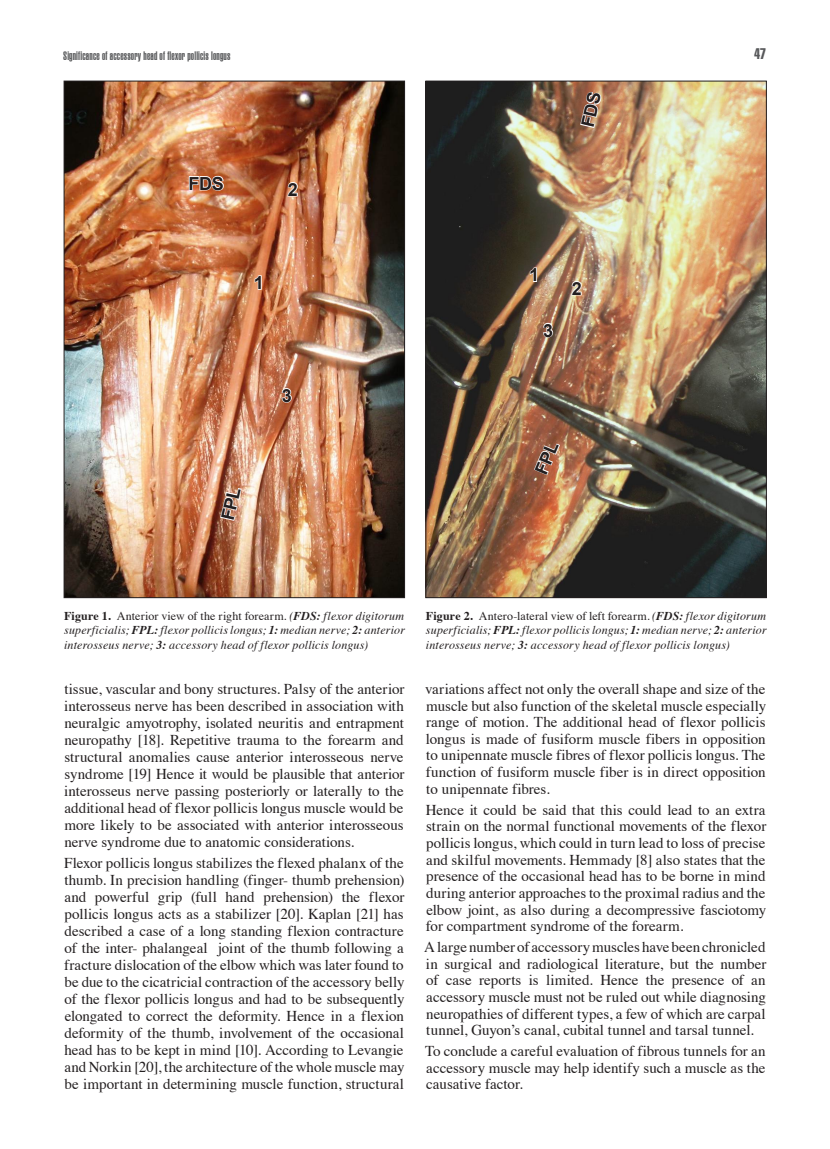
<style>
.page{position:relative;width:830px;height:1149px;background:#fff}
.page>*{position:absolute;margin:0;border:0;box-sizing:border-box;transform-origin:0 0}
.t1{font:700 18px "Arial";color:#231f20}
.t2{font:15px/17px "Times";color:#231f20;text-align:justify}
.t3{font:15px "Helvetica Compressed Extra";color:#57585a}
.t4{font:italic 12px/14.4px "Times";letter-spacing:.01em;color:#231f20;text-align:justify}
.t5{font:12px "Helvetica Compressed Ultra";letter-spacing:.015em;color:#57585a}
.s1{font-weight:700;font-style:normal}
.s2{font-style:normal}
.s3{font-weight:700}
</style>
<div class="page">
<img style="left:66px;top:83px;width:336px;height:512px">
<svg style="left:188px;top:175px;width:37px;height:16px"></svg>
<svg style="left:280px;top:387px;width:12px;height:16px"></svg>
<svg style="left:286px;top:181px;width:13px;height:16px"></svg>
<svg style="left:254px;top:274px;width:8px;height:16px"></svg>
<img style="left:427px;top:83px;width:337px;height:512px">
<svg style="left:542px;top:322px;width:11px;height:16px"></svg>
<svg style="left:570px;top:280px;width:12px;height:16px"></svg>
<svg style="left:529px;top:267px;width:8px;height:15px"></svg>
<svg style="left:219px;top:486px;width:23px;height:35px"></svg>
<svg style="left:579px;top:92px;width:23px;height:37px"></svg>
<svg style="left:532px;top:440px;width:28px;height:36px"></svg>
<p class="t5" style="left:63px;top:48px;width:168px">Significance of accessory head of flexor pollicis longus</p>
<p class="t3" style="left:754px;top:44px;width:13px">47</p>
<p class="t1" style="left:188px;top:171px;width:37px">FDS</p>
<p class="t1" style="left:288px;top:177px;width:12px">2</p>
<p class="t1" style="left:254px;top:271px;width:12px">1</p>
<p class="t1" style="left:281px;top:383px;width:12px">3</p>
<p class="t1" style="left:529px;top:263px;width:12px">1</p>
<p class="t1" style="left:543px;top:318px;width:12px">3</p>
<p class="t1" style="left:571px;top:276px;width:12px">2</p>
<p class="t4" style="left:64px;top:607px;width:342px"><span class="s1">Figure 1.</span> <span class="s2">Anterior view of the right forearm.</span> (<span class="s3">FDS:</span> flexor digitorum superficialis; <span class="s3">FPL:</span> flexor pollicis longus; <span class="s3">1:</span> median nerve; <span class="s3">2:</span> anterior interosseus nerve; <span class="s3">3:</span> accessory head of flexor pollicis longus)</p>
<p class="t2" style="left:64px;top:679px;width:341px">tissue, vascular and bony structures. Palsy of the anterior interosseus nerve has been described in association with neuralgic amyotrophy, isolated neuritis and entrapment neuropathy [18]. Repetitive trauma to the forearm and structural anomalies cause anterior interosseous nerve syndrome [19] Hence it would be plausible that anterior interosseus nerve passing posteriorly or laterally to the additional head of flexor pollicis longus muscle would be more likely to be associated with anterior interosseous nerve syndrome due to anatomic considerations.</p>
<p class="t2" style="left:64px;top:853px;width:342px">Flexor pollicis longus stabilizes the flexed phalanx of the thumb. In precision handling (finger- thumb prehension) and powerful grip (full hand prehension) the flexor pollicis longus acts as a stabilizer [20]. Kaplan [21] has described a case of a long standing flexion contracture of the inter- phalangeal joint of the thumb following a fracture dislocation of the elbow which was later found to be due to the cicatricial contraction of the accessory belly of the flexor pollicis longus and had to be subsequently elongated to correct the deformity. Hence in a flexion deformity of the thumb, involvement of the occasional head has to be kept in mind [10]. According to Levangie and Norkin [20], the architecture of the whole muscle may be important in determining muscle function, structural</p>
<p class="t4" style="left:425px;top:607px;width:342px"><span class="s1">Figure 2.</span> <span class="s2">Antero-lateral view of left forearm.</span> (<span class="s3">FDS:</span> flexor digitorum superficialis; <span class="s3">FPL:</span> flexor pollicis longus; <span class="s3">1:</span> median nerve; <span class="s3">2:</span> anterior interosseus nerve; <span class="s3">3:</span> accessory head of flexor pollicis longus)</p>
<p class="t2" style="left:425px;top:679px;width:342px">variations affect not only the overall shape and size of the muscle but also function of the skeletal muscle especially range of motion. The additional head of flexor pollicis longus is made of fusiform muscle fibers in opposition to unipennate muscle fibres of flexor pollicis longus. The function of fusiform muscle fiber is in direct opposition to unipennate fibres.</p>
<p class="t2" style="left:425px;top:799px;width:342px">Hence it could be said that this could lead to an extra strain on the normal functional movements of the flexor pollicis longus, which could in turn lead to loss of precise and skilful movements. Hemmady [8] also states that the presence of the occasional head has to be borne in mind during anterior approaches to the proximal radius and the elbow joint, as also during a decompressive fasciotomy for compartment syndrome of the forearm.</p>
<p class="t2" style="left:424px;top:937px;width:343px">A large number of accessory muscles have been chronicled in surgical and radiological literature, but the number of case reports is limited. Hence the presence of an accessory muscle must not be ruled out while diagnosing neuropathies of different types, a few of which are carpal tunnel, Guyon’s canal, cubital tunnel and tarsal tunnel.</p>
<p class="t2" style="left:425px;top:1041px;width:342px">To conclude a careful evaluation of fibrous tunnels for an accessory muscle may help identify such a muscle as the causative factor.</p>
</div>
